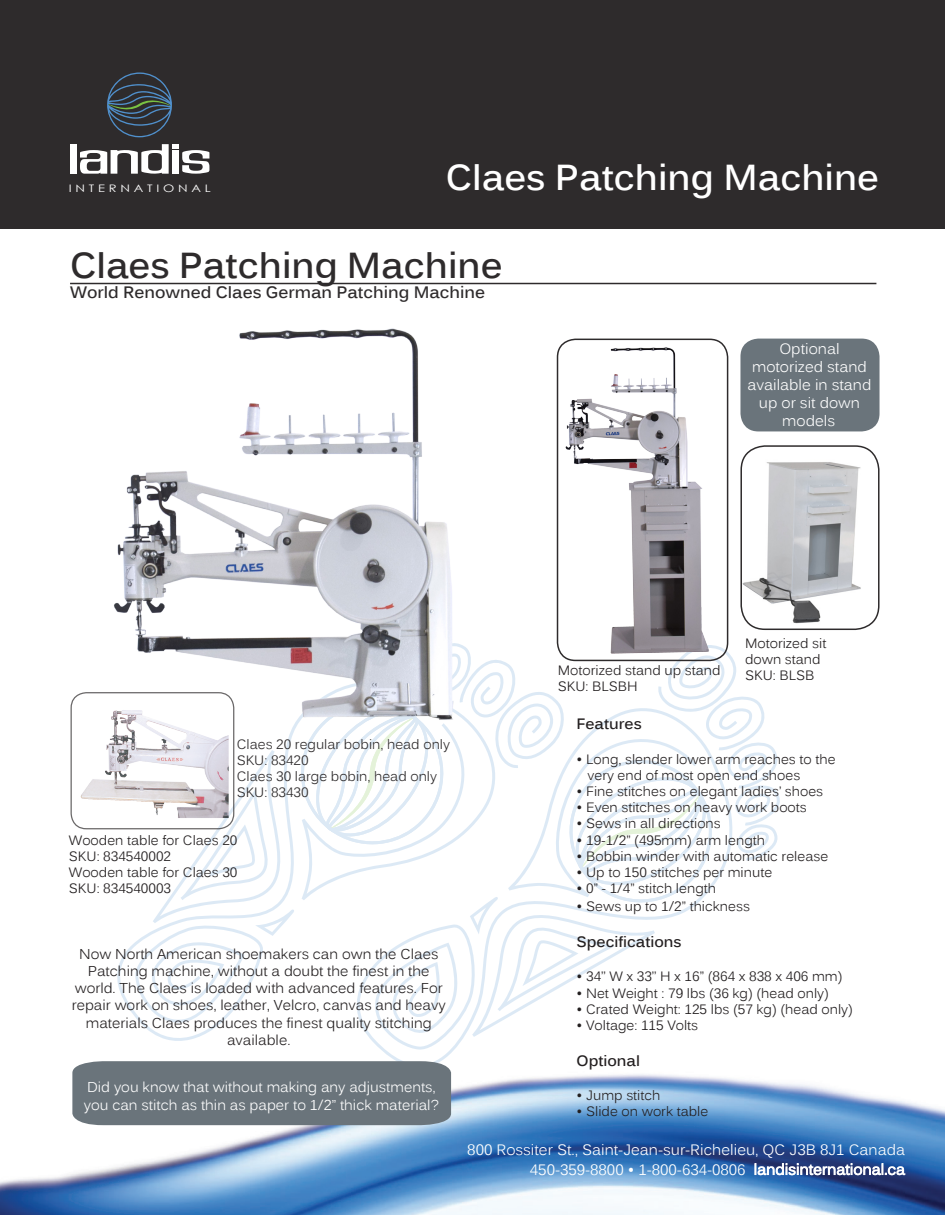
<style>
.page{position:relative;width:945px;height:1215px;background:#fff}
.page>*{position:absolute;margin:0;border:0;box-sizing:border-box;transform-origin:0 0}
.t1{font:700 36px "Kalinga";color:#fff}
.t2{font:700 36px "Kalinga";color:#2e2b2c}
.t3{font:700 16.5px "Kalinga";color:#2e2b2c}
.t4{font:15px/18px "Kalinga";color:#fff;text-align:right}
.t5{font:700 15px "Kalinga";color:#231f20}
.t6{font:14.25px/17.1px "Kalinga";color:#231f20;text-align:center}
.t7{font:14.25px "Kalinga";color:#fff}
.t8{font:13.5px "Kalinga";color:#231f20}
.t9{font:13.5px "Kalinga";color:#2e2b2c}
.t10{font:10.35px "Century Gothic";letter-spacing:.29em;color:#fff;scale:1.25 1}
</style>
<div class="page">
<img style="left:0;top:1073px;width:945px;height:142px">
<svg style="left:755px;top:1163px;width:150px;height:12px"></svg>
<div style="left:1px;top:0;width:944px;height:228px;background:#2e2b2c"></div>
<svg style="left:107px;top:72px;width:65px;height:65px"></svg>
<div style="left:70px;top:144px;width:7px;height:30px;background:#fff"></div>
<svg style="left:80px;top:144px;width:129px;height:30px"></svg>
<svg style="left:114px;top:724px;width:350px;height:318px"></svg>
<svg style="left:153px;top:633px;width:627px;height:404px"></svg>
<img style="left:743px;top:454px;width:134px;height:175px">
<div style="left:740px;top:445px;width:140px;height:185px;border:2px solid #2e2b2c;border-radius:24px"></div>
<img style="left:561px;top:339px;width:162px;height:321px">
<div style="left:557px;top:339px;width:171px;height:322px;border:2px solid #2e2b2c;border-radius:18px"></div>
<hr style="left:70px;top:283px;width:806px;height:1px;background:#2e2b2c">
<img style="left:114px;top:328px;width:363px;height:396px">
<img style="left:81px;top:710px;width:41px;height:90px">
<div style="left:71px;top:692px;width:163px;height:137px;border:1px solid #2e2b2c;border-radius:15px"></div>
<div style="left:740px;top:339px;width:140px;height:92px;background:#6a747b;border-radius:18px"></div>
<div style="left:72px;top:1061px;width:379px;height:64px;background:#6a747b"></div>
<p class="t10" style="left:69px;top:181px;width:115px">INTERNATIONAL</p>
<p class="t1" style="left:446px;top:153px;width:435px">Claes Patching Machine</p>
<p class="t2" style="left:70px;top:242px;width:434px">Claes Patching Machine</p>
<p class="t3" style="left:70px;top:282px;width:416px">World Renowned Claes German Patching Machine</p>
<p class="t4" style="left:779px;top:341px;width:62px">Optional</p>
<p class="t4" style="left:747px;top:359px;width:126px;text-align:center">motorized stand available in stand up or sit down models</p>
<p class="t9" style="left:237px;top:735px;width:215px">Claes 20 regular bobin, head only</p>
<p class="t9" style="left:237px;top:751px;width:74px">SKU: 83420</p>
<p class="t9" style="left:237px;top:768px;width:202px">Claes 30 large bobin, head only</p>
<p class="t9" style="left:237px;top:784px;width:74px">SKU: 83430</p>
<p class="t8" style="left:69px;top:831px;width:170px">Wooden table for Claes 20</p>
<p class="t8" style="left:69px;top:848px;width:104px">SKU: 834540002</p>
<p class="t8" style="left:69px;top:864px;width:170px">Wooden table for Claes 30</p>
<p class="t8" style="left:69px;top:880px;width:104px">SKU: 834540003</p>
<p class="t6" style="left:72px;top:947px;width:375px">Now North American shoemakers can own the Claes Patching machine, without a doubt the finest in the world. The Claes is loaded with advanced features. For repair work on shoes, leather, Velcro, canvas and heavy materials Claes produces the finest quality stitching available.</p>
<p class="t7" style="left:87px;top:1078px;width:350px">Did you know that without making any adjustments,</p>
<p class="t7" style="left:84px;top:1095px;width:357px">you can stitch as thin as paper to 1/2” thick material?</p>
<p class="t8" style="left:558px;top:661px;width:164px">Motorized stand up stand</p>
<p class="t8" style="left:558px;top:677px;width:81px">SKU: BLSBH</p>
<p class="t8" style="left:745px;top:634px;width:83px">Motorized sit</p>
<p class="t8" style="left:745px;top:650px;width:77px">down stand</p>
<p class="t8" style="left:745px;top:667px;width:71px">SKU: BLSB</p>
<p class="t5" style="left:577px;top:714px;width:67px">Features</p>
<p class="t8" style="left:577px;top:750px;width:261px">• Long, slender lower arm reaches to the</p>
<p class="t8" style="left:588px;top:766px;width:214px">very end of most open end shoes</p>
<p class="t8" style="left:577px;top:783px;width:248px">• Fine stitches on elegant ladies’ shoes</p>
<p class="t8" style="left:577px;top:799px;width:232px">• Even stitches on heavy work boots</p>
<p class="t8" style="left:577px;top:815px;width:146px">• Sews in all directions</p>
<p class="t8" style="left:577px;top:831px;width:190px">• 19-1/2” (495mm) arm length</p>
<p class="t8" style="left:577px;top:847px;width:253px">• Bobbin winder with automatic release</p>
<p class="t8" style="left:577px;top:864px;width:197px">• Up to 150 stitches per minute</p>
<p class="t8" style="left:577px;top:880px;width:141px">• 0” - 1/4” stitch length</p>
<p class="t8" style="left:577px;top:898px;width:175px">• Sews up to 1/2” thickness</p>
<p class="t5" style="left:577px;top:932px;width:107px">Specifications</p>
<p class="t8" style="left:577px;top:968px;width:268px">• 34’’ W x 33’’ H x 16’’ (864 x 838 x 406 mm)</p>
<p class="t8" style="left:577px;top:984px;width:254px">• Net Weight : 79 lbs (36 kg) (head only)</p>
<p class="t8" style="left:577px;top:1000px;width:278px">• Crated Weight: 125 lbs (57 kg) (head only)</p>
<p class="t8" style="left:577px;top:1017px;width:123px">• Voltage: 115 Volts</p>
<p class="t5" style="left:577px;top:1051px;width:65px">Optional</p>
<p class="t8" style="left:577px;top:1087px;width:85px">• Jump stitch</p>
<p class="t8" style="left:577px;top:1103px;width:133px">• Slide on work table</p>
<p class="t4" style="left:467px;top:1141px;width:439px;line-height:19.5px">800 Rossiter St., Saint-Jean-sur-Richelieu, QC J3B 8J1 Canada<br>450-359-8800 • 1-800-634-0806 landisinternational.ca</p>
</div>
